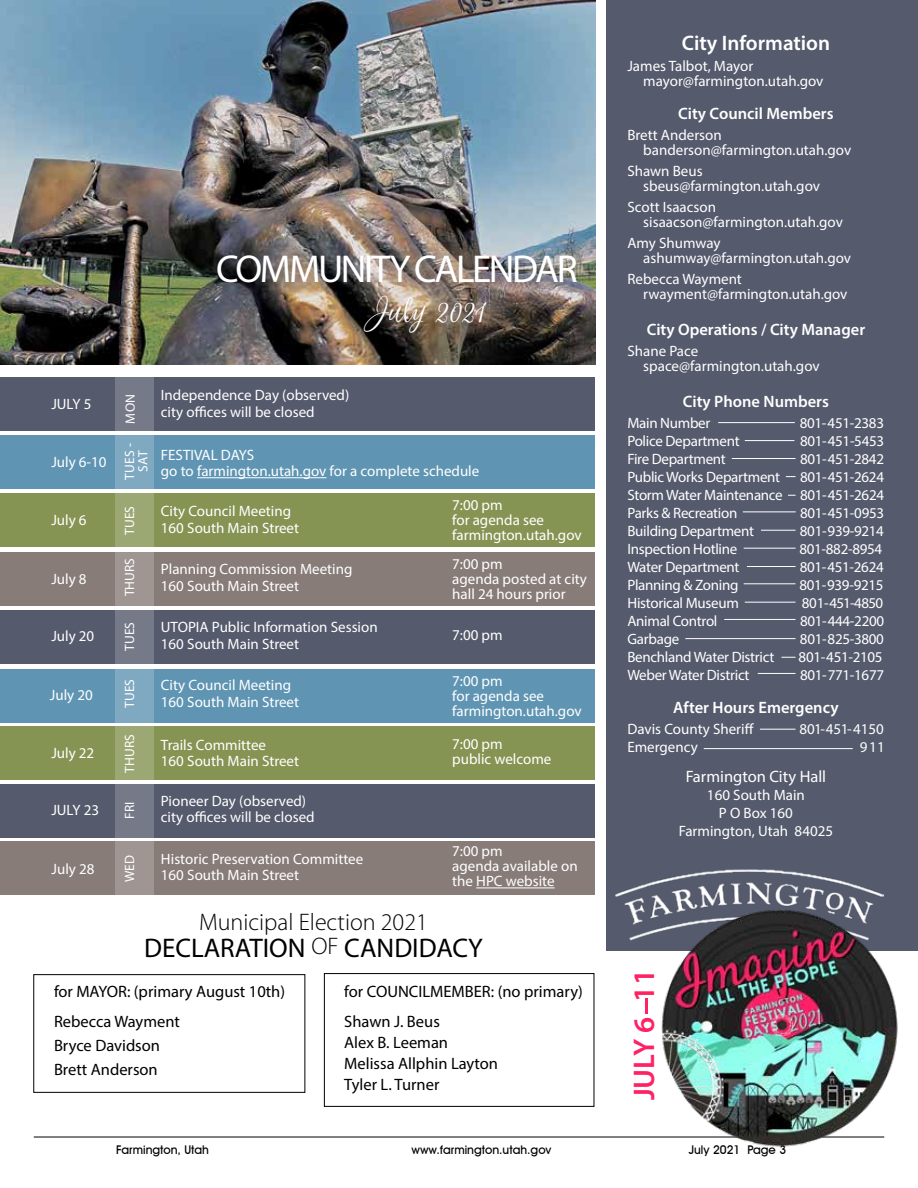
<style>
.page{position:relative;width:918px;height:1188px;background:#fff}
.page>*{position:absolute;margin:0;border:0;box-sizing:border-box;transform-origin:0 0}
.t1{font:39px "Myriad Pro";letter-spacing:-.06em;color:#fff}
.t2{font:36px "Blend Script";letter-spacing:.01em;color:#fff}
.t3{font:600 30px "Myriad Pro";color:#ff2164}
.t4{font:27px "Myriad Pro";color:#000}
.t5{font:300 24px "Myriad Pro";color:#000}
.t6{font:600 21px "Myriad Pro";color:#fff}
.t7{font:16.5px/30px "Myriad Pro";color:#000}
.t8{font:600 16.5px "Myriad Pro";color:#fff}
.t9{font:16.5px "Myriad Pro";color:#fff}
.t10{font:15px/15px "Myriad Pro";color:#fff}
.t11{font:15px "Myriad Pro";letter-spacing:-.02em;color:#fff}
.t12{font:15px "Myriad Pro";letter-spacing:-.04em;color:#fff}
.t13{font:13.5px/13.2px "Myriad Pro";color:#fff;text-align:center}
.t14{font:500 12px "Avant Garde IT Cby BT";color:#000}
.s1{font-weight:300;font-size:24px}
</style>
<div class="page">
<img style="left:0;top:0;width:595px;height:365px">
<div style="left:607px;top:0;width:311px;height:950px;background:#555a6c"></div>
<img style="left:615px;top:869px;width:269px;height:72px">
<hr style="left:760px;top:729px;width:36px;height:1px;background:#fff">
<hr style="left:704px;top:748px;width:149px;height:1px;background:#fff">
<hr style="left:718px;top:422px;width:77px;height:1px;background:#fff">
<hr style="left:745px;top:440px;width:49px;height:1px;background:#fff">
<hr style="left:732px;top:458px;width:64px;height:1px;background:#fff">
<hr style="left:743px;top:512px;width:53px;height:1px;background:#fff">
<hr style="left:761px;top:530px;width:35px;height:1px;background:#fff">
<hr style="left:744px;top:548px;width:52px;height:1px;background:#fff">
<hr style="left:747px;top:566px;width:49px;height:1px;background:#fff">
<hr style="left:744px;top:583px;width:52px;height:1px;background:#fff">
<hr style="left:745px;top:602px;width:51px;height:1px;background:#fff">
<hr style="left:724px;top:619px;width:72px;height:1px;background:#fff">
<hr style="left:685px;top:638px;width:111px;height:1px;background:#fff">
<svg style="left:782px;top:657px;width:14px;height:1px"></svg>
<hr style="left:758px;top:673px;width:38px;height:1px;background:#fff">
<hr style="left:34px;top:1137px;width:850px;height:1px;background:#000">
<div style="left:0;top:552px;width:594px;height:54px;background:#887c79"></div>
<div style="left:0;top:493px;width:594px;height:54px;background:#859453"></div>
<div style="left:0;top:669px;width:594px;height:54px;background:#5f95b3"></div>
<div style="left:0;top:841px;width:594px;height:54px;background:#887c79"></div>
<hr style="left:476px;top:888px;width:79px;height:1px;background:#fff">
<div style="left:0;top:726px;width:594px;height:54px;background:#859453"></div>
<div style="left:0;top:435px;width:594px;height:54px;background:#5f95b3"></div>
<hr style="left:197px;top:477px;width:129px;height:1px;background:#fff">
<div style="left:0;top:377px;width:594px;height:54px;background:#555a6c"></div>
<div style="left:0;top:610px;width:594px;height:54px;background:#555a6c"></div>
<div style="left:0;top:784px;width:594px;height:54px;background:#555a6c"></div>
<svg style="left:116px;top:377px;width:38px;height:518px;background:#909b99"></svg>
<img style="left:657px;top:907px;width:243px;height:240px">
<div style="left:33px;top:974px;width:272px;height:119px;border:1px solid #000"></div>
<div style="left:324px;top:973px;width:270px;height:134px;border:1px solid #000"></div>
<h1 class="t1" style="left:216px;top:245px;width:363px">COMMUNITY CALENDAR</h1>
<h2 class="t2" style="left:370px;top:289px;width:119px">July 2021</h2>
<p class="t10" style="left:51px;top:396px;width:42px">JULY 5</p>
<p class="t13" style="left:124px;top:424px;width:31px;rotate:-90deg">MON</p>
<p class="t10" style="left:161px;top:387px;width:190px;line-height:16.5px">Independence Day (observed) city offices will be closed</p>
<p class="t10" style="left:51px;top:454px;width:57px">July 6-10</p>
<p class="t13" style="left:123px;top:480px;width:39px;rotate:-90deg">TUES -<br>SAT</p>
<p class="t10" style="left:161px;top:446px;width:320px;line-height:16.5px">FESTIVAL DAYS<br>go to farmington.utah.gov for a complete schedule</p>
<p class="t10" style="left:51px;top:512px;width:37px">July 6</p>
<p class="t13" style="left:123px;top:535px;width:30px;rotate:-90deg">TUES</p>
<p class="t10" style="left:452px;top:498px;width:131px">7:00 pm<br>for agenda see farmington.utah.gov</p>
<p class="t10" style="left:161px;top:502px;width:140px;line-height:16.5px">City Council Meeting<br>160 South Main Street</p>
<p class="t10" style="left:51px;top:571px;width:37px">July 8</p>
<p class="t13" style="left:123px;top:596px;width:40px;rotate:-90deg">THURS</p>
<p class="t10" style="left:452px;top:556px;width:136px">7:00 pm<br>agenda posted at city hall 24 hours prior</p>
<p class="t10" style="left:161px;top:561px;width:193px;line-height:16.5px">Planning Commission Meeting<br>160 South Main Street</p>
<p class="t10" style="left:161px;top:619px;width:218px;line-height:16.5px">UTOPIA Public Information Session<br>160 South Main Street</p>
<p class="t10" style="left:51px;top:629px;width:44px">July 20</p>
<p class="t13" style="left:123px;top:651px;width:30px;rotate:-90deg">TUES</p>
<p class="t10" style="left:452px;top:627px;width:52px">7:00 pm</p>
<p class="t10" style="left:50px;top:688px;width:44px">July 20</p>
<p class="t13" style="left:123px;top:708px;width:30px;rotate:-90deg">TUES</p>
<p class="t10" style="left:452px;top:673px;width:131px">7:00 pm<br>for agenda see farmington.utah.gov</p>
<p class="t10" style="left:161px;top:676px;width:140px;line-height:16.5px">City Council Meeting<br>160 South Main Street</p>
<p class="t10" style="left:51px;top:745px;width:44px">July 22</p>
<p class="t13" style="left:123px;top:773px;width:40px;rotate:-90deg">THURS</p>
<p class="t10" style="left:452px;top:736px;width:101px">7:00 pm<br>public welcome</p>
<p class="t10" style="left:161px;top:736px;width:140px;line-height:16.5px">Trails Committee<br>160 South Main Street</p>
<p class="t10" style="left:51px;top:803px;width:49px">JULY 23</p>
<p class="t13" style="left:123px;top:819px;width:19px;rotate:-90deg">FRI</p>
<p class="t10" style="left:161px;top:792px;width:155px;line-height:16.5px">Pioneer Day (observed) city offices will be closed</p>
<p class="t10" style="left:52px;top:861px;width:44px">July 28</p>
<p class="t13" style="left:123px;top:882px;width:29px;rotate:-90deg">WED</p>
<p class="t10" style="left:161px;top:851px;width:204px">Historic Preservation Committee</p>
<p class="t10" style="left:161px;top:868px;width:140px">160 South Main Street</p>
<p class="t10" style="left:452px;top:844px;width:127px">7:00 pm<br>agenda available on the HPC website</p>
<h3 class="t5" style="left:199px;top:908px;width:230px">Municipal Election 2021</h3>
<h3 class="t4" style="left:144px;top:931px;width:340px">DECLARATION <span class="s1">OF</span> CANDIDACY</h3>
<p class="t7" style="left:54px;top:976px;width:233px">for MAYOR: (primary August 10th)<br>Rebecca Wayment</p>
<p class="t7" style="left:54px;top:1033px;width:108px;line-height:24px">Bryce Davidson<br>Brett Anderson</p>
<p class="t7" style="left:344px;top:976px;width:240px">for COUNCILMEMBER: (no primary)<br>Shawn J. Beus</p>
<p class="t7" style="left:344px;top:1031px;width:155px;line-height:21px">Alex B. Leeman<br>Melissa Allphin Layton<br>Tyler L. Turner</p>
<h3 class="t6" style="left:682px;top:30px;width:150px">City Information</h3>
<p class="t10" style="left:643px;top:58px;width:182px;text-indent:-16px">James Talbot, Mayor mayor@farmington.utah.gov</p>
<p class="t8" style="left:678px;top:103px;width:157px">City Council Members</p>
<p class="t10" style="left:643px;top:127px;width:209px;text-indent:-16px">Brett Anderson banderson@farmington.utah.gov</p>
<p class="t10" style="left:643px;top:163px;width:178px;text-indent:-16px">Shawn Beus sbeus@farmington.utah.gov</p>
<p class="t10" style="left:643px;top:199px;width:201px;text-indent:-16px">Scott Isaacson sisaacson@farmington.utah.gov</p>
<p class="t10" style="left:643px;top:235px;width:209px;text-indent:-16px">Amy Shumway ashumway@farmington.utah.gov</p>
<p class="t10" style="left:643px;top:271px;width:206px;text-indent:-16px">Rebecca Wayment rwayment@farmington.utah.gov</p>
<p class="t8" style="left:647px;top:319px;width:220px">City Operations / City Manager</p>
<p class="t10" style="left:643px;top:343px;width:178px;text-indent:-16px">Shane Pace space@farmington.utah.gov</p>
<p class="t8" style="left:683px;top:391px;width:148px">City Phone Numbers</p>
<p class="t11" style="left:627px;top:414px;width:84px">Main Number</p>
<p class="t11" style="left:800px;top:414px;width:86px">801-451-2383</p>
<p class="t11" style="left:627px;top:432px;width:114px">Police Department</p>
<p class="t11" style="left:800px;top:432px;width:86px">801-451-5453</p>
<p class="t11" style="left:627px;top:450px;width:100px">Fire Department</p>
<p class="t11" style="left:800px;top:450px;width:86px">801-451-2842</p>
<p class="t11" style="left:627px;top:468px;width:154px">Public Works Department</p>
<p class="t10" style="left:627px;top:468px;width:258px;line-height:18px;text-align:justify;text-indent:173px">801-451-2624<br>Storm Water Maintenance 801-451-2624<br>Parks &amp; Recreation</p>
<p class="t11" style="left:800px;top:504px;width:86px">801-451-0953</p>
<p class="t11" style="left:627px;top:522px;width:128px">Building Department</p>
<p class="t11" style="left:800px;top:522px;width:86px">801-939-9214</p>
<p class="t11" style="left:627px;top:540px;width:111px">Inspection Hotline</p>
<p class="t11" style="left:799px;top:540px;width:84px">801-882-8954</p>
<p class="t11" style="left:627px;top:558px;width:114px">Water Department</p>
<p class="t11" style="left:800px;top:558px;width:86px">801-451-2624</p>
<p class="t11" style="left:627px;top:576px;width:113px">Planning &amp; Zoning</p>
<p class="t11" style="left:800px;top:576px;width:86px">801-939-9215</p>
<p class="t11" style="left:627px;top:594px;width:113px">Historical Museum</p>
<p class="t12" style="left:802px;top:594px;width:83px">801-451-4850</p>
<p class="t11" style="left:627px;top:612px;width:92px">Animal Control</p>
<p class="t11" style="left:800px;top:612px;width:86px">801-444-2200</p>
<p class="t11" style="left:627px;top:630px;width:53px">Garbage</p>
<p class="t11" style="left:800px;top:630px;width:86px">801-825-3800</p>
<p class="t11" style="left:627px;top:648px;width:148px">Benchland Water District</p>
<p class="t11" style="left:799px;top:648px;width:86px">801-451-2105</p>
<p class="t11" style="left:627px;top:666px;width:124px">Weber Water District</p>
<p class="t11" style="left:800px;top:666px;width:86px">801-771-1677</p>
<p class="t8" style="left:673px;top:697px;width:167px">After Hours Emergency</p>
<p class="t10" style="left:627px;top:721px;width:128px">Davis County Sheriff</p>
<p class="t10" style="left:799px;top:721px;width:86px">801-451-4150</p>
<p class="t10" style="left:627px;top:739px;width:72px">Emergency</p>
<p class="t10" style="left:860px;top:739px;width:26px">911</p>
<p class="t9" style="left:686px;top:766px;width:142px">Farmington City Hall</p>
<p class="t10" style="left:679px;top:786px;width:156px;line-height:18px;text-align:center">160 South Main<br>P O Box 160<br>Farmington, Utah 84025</p>
<h3 class="t3" style="left:625px;top:1100px;width:132px;rotate:-90deg">JULY 6-11</h3>
<p class="t14" style="left:116px;top:1142px;width:94px">Farmington, Utah</p>
<p class="t14" style="left:412px;top:1142px;width:142px">www.farmington.utah.gov</p>
<p class="t14" style="left:689px;top:1142px;width:99px">July 2021 Page 3</p>
</div>
